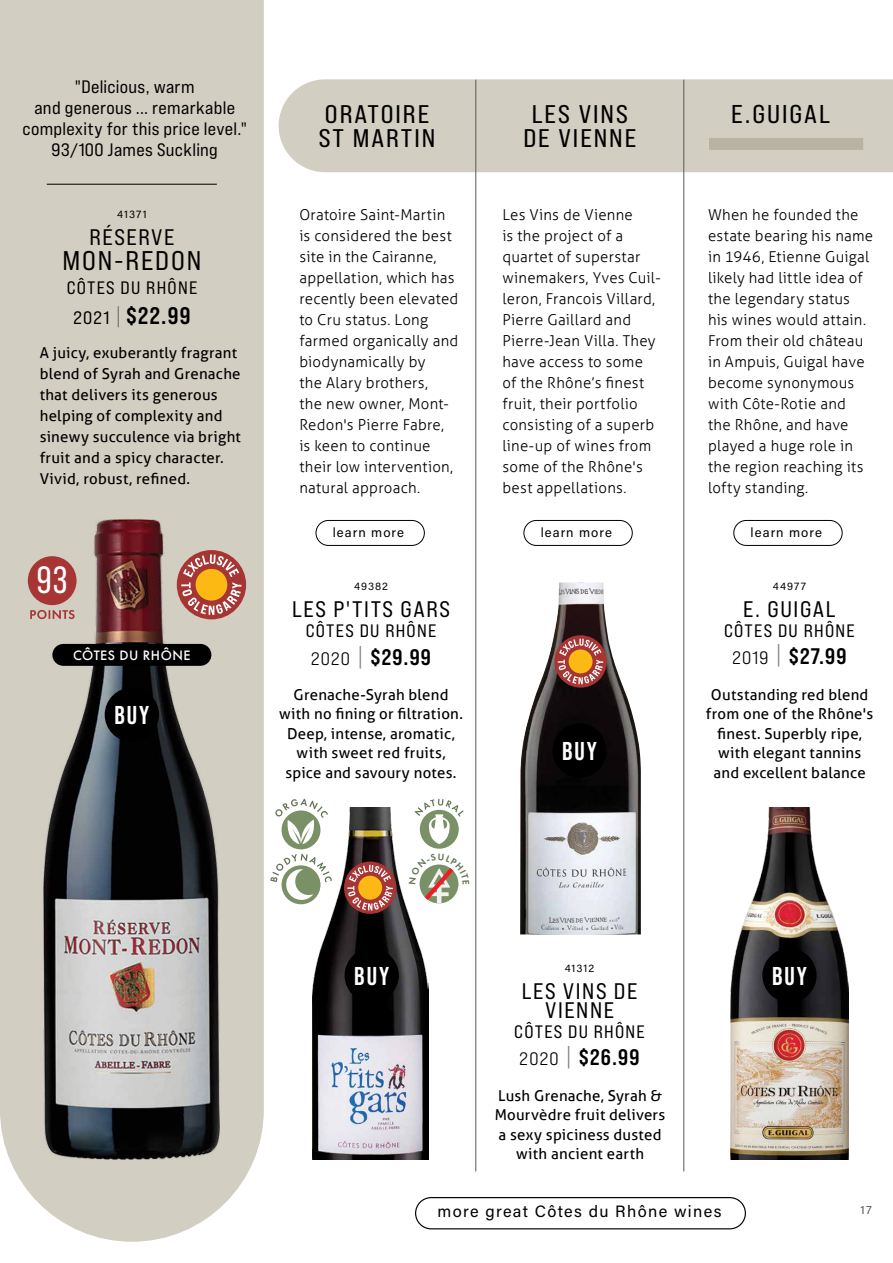
<style>
.page{position:relative;width:893px;height:1263px;background:#fff}
.page>*{position:absolute;margin:0;border:0;box-sizing:border-box;transform-origin:0 0}
.t1{font:37.8px "Bebas Neue Pro";color:#fff}
.t2{font:27px "Bebas Neue Pro Exp Rg";letter-spacing:.07em;color:#000}
.t3{font:700 25.8px "Bebas Neue Pro";letter-spacing:.08em;color:#fff}
.t4{font:25.8px "Bebas Neue Pro Sm E Rg";letter-spacing:.07em;color:#000;scale:1.1 1}
.t5{font:25.5px/24px "Bebas Neue Pro Sm E Rg";letter-spacing:.07em;color:#000;text-align:center;scale:1.1 1}
.t6{font:24px "Bebas Neue Pro Sm E Bd";color:#000}
.t7{font:22.5px/19.5px "Bebas Neue Pro Exp Rg";letter-spacing:.07em;color:#000;text-align:center}
.t8{font:22.5px "Bebas Neue Pro Sm E Bd";letter-spacing:.05em;color:#000}
.t9{font:18px/21px "Bebas Neue Pro Exp Rg";letter-spacing:.025em;color:#000;text-align:center}
.t10{font:18px "Bebas Neue Pro Exp Rg";letter-spacing:.07em;color:#000}
.t11{font:16.35px "Acumin Pro";letter-spacing:.08em;color:#000}
.t12{font:300 15px/21px "Aller";letter-spacing:.015em;color:#000}
.t13{font:15px/19.5px "Aller";letter-spacing:.015em;color:#000;text-align:center}
.t14{font:500 14.1px "Futura PT";letter-spacing:.04em;color:#fff}
.t15{font:13.2px "Acumin Pro";letter-spacing:.08em;color:#000}
.t16{font:12px "Acumin Pro";color:#58595b}
.t17{font:10.5px "Acumin Pro";letter-spacing:.1em;color:#000}
.s1{font-family:"Bebas Neue Pro Exp Rg";font-size:18px}
.s2{font-family:"Bebas Neue Pro Sm E Md";font-size:21px;color:#6d6e71}
.s3{font-family:"Bebas Neue Pro Exp Md";font-size:18px}
.s4{font-family:"Bebas Neue Pro Sm E Md";color:#808285}
</style>
<div class="page">
<div style="left:279px;top:79px;width:614px;height:93px;background:#d2cec1"></div>
<div style="left:0;top:0;width:264px;height:1242px;background:#d2cec1"></div>
<img style="left:44px;top:519px;width:176px;height:640px">
<div style="left:63px;top:644px;width:137px;height:22px;background:#000"></div>
<hr style="left:47px;top:184px;width:170px;height:1px;background:#000">
<div style="left:28px;top:556px;width:49px;height:49px;background:#a73534;border-radius:50%"></div>
<svg style="left:30px;top:610px;width:45px;height:9px"></svg>
<div style="left:105px;top:688px;width:54px;height:54px;background:#000;border-radius:50%"></div>
<div style="left:415px;top:1197px;width:331px;height:32px;border:1px solid #000;border-radius:16px"></div>
<hr style="left:475px;top:80px;width:1px;height:1091px;background:#58595b">
<hr style="left:683px;top:80px;width:1px;height:1091px;background:#58595b">
<img style="left:520px;top:582px;width:121px;height:352px">
<div style="left:552px;top:723px;width:55px;height:55px;background:#000;border-radius:50%"></div>
<img style="left:730px;top:807px;width:118px;height:352px">
<div style="left:762px;top:948px;width:55px;height:54px;background:#000;border-radius:50%"></div>
<img style="left:312px;top:808px;width:116px;height:351px">
<div style="left:345px;top:948px;width:54px;height:54px;background:#000;border-radius:50%"></div>
<div style="left:709px;top:138px;width:154px;height:12px;background:#b9b4a1"></div>
<div style="left:523px;top:520px;width:110px;height:26px;border:1px solid #000;border-radius:12px"></div>
<div style="left:315px;top:520px;width:110px;height:26px;border:1px solid #000;border-radius:12px"></div>
<div style="left:733px;top:520px;width:110px;height:26px;border:1px solid #000;border-radius:12px"></div>
<div style="left:177px;top:550px;width:69px;height:69px;background:#a73534;border-radius:50%"></div>
<svg style="left:181px;top:554px;width:60px;height:61px"></svg>
<div style="left:282px;top:810px;width:38px;height:39px;background:#7a9167;border-radius:50%"></div>
<svg style="left:275px;top:799px;width:53px;height:45px"></svg>
<div style="left:282px;top:865px;width:38px;height:39px;background:#7a9167;border-radius:50%"></div>
<svg style="left:270px;top:854px;width:62px;height:48px"></svg>
<svg style="left:344px;top:861px;width:52px;height:53px"></svg>
<svg style="left:347px;top:865px;width:46px;height:45px;background:#bf734e"></svg>
<div style="left:420px;top:810px;width:39px;height:39px;background:#7a9167;border-radius:50%"></div>
<svg style="left:414px;top:799px;width:50px;height:45px"></svg>
<svg style="left:554px;top:635px;width:53px;height:53px"></svg>
<svg style="left:558px;top:638px;width:45px;height:46px;background:#be714d"></svg>
<svg style="left:409px;top:853px;width:50px;height:50px"></svg>
<p class="t9" style="left:22px;top:76px;width:226px">"Delicious, warm<br>and generous ... remarkable complexity for this price level."<br>93/100 James Suckling</p>
<p class="t17" style="left:117px;top:207px;width:31px">41371</p>
<h3 class="t7" style="left:89px;top:227px;width:87px">RÉSERVE</h3>
<h2 class="t2" style="left:62px;top:244px;width:140px">MON-REDON</h2>
<p class="t10" style="left:67px;top:277px;width:132px">CÔTES DU RHÔNE</p>
<h3 class="t6" style="left:73px;top:301px;width:118px"><span class="s1">2021</span> <span class="s2">|</span> $22.99</h3>
<p class="t13" style="left:40px;top:342px;width:203px;line-height:21px;text-align:left">A juicy, exuberantly fragrant blend of Syrah and Grenache that delivers its generous helping of complexity and sinewy succulence via bright fruit and a spicy character.<br>Vivid, robust, refined.</p>
<h1 class="t1" style="left:37px;top:559px;width:32px">93</h1>
<p class="t14" style="left:73px;top:646px;width:119px">CÔTES DU RHÔNE</p>
<h3 class="t3" style="left:114px;top:700px;width:37px">BUY</h3>
<h3 class="t5" style="left:319px;top:102px;width:107px;text-align:left">ORATOIRE<br>ST MARTIN</h3>
<h3 class="t5" style="left:523px;top:102px;width:104px">LES VINS<br>DE VIENNE</h3>
<h3 class="t4" style="left:731px;top:98px;width:91px">E.GUIGAL</h3>
<p class="t12" style="left:708px;top:204px;width:167px">When he founded the estate bearing his name in 1946, Etienne Guigal likely had little idea of the legendary status his wines would attain.<br>From their old château in Ampuis, Guigal have become synonymous with Côte-Rotie and<br>the Rhône, and have played a huge role in the region reaching its lofty standing.</p>
<p class="t12" style="left:299px;top:204px;width:160px">Oratoire Saint-Martin is considered the best site in the Cairanne, appellation, which has recently been elevated to Cru status. Long farmed organically and biodynamically by<br>the Alary brothers,<br>the new owner, Mont-<br>Redon's Pierre Fabre, is keen to continue their low intervention, natural approach.</p>
<p class="t15" style="left:333px;top:523px;width:73px">learn more</p>
<p class="t15" style="left:541px;top:523px;width:73px">learn more</p>
<p class="t15" style="left:751px;top:523px;width:73px">learn more</p>
<p class="t12" style="left:502px;top:204px;width:160px">Les Vins de Vienne<br>is the project of a quartet of superstar winemakers, Yves Cuil&shy;leron, Francois Villard,<br>Pierre Gaillard and<br>Pierre-Jean Villa. They have access to some of the Rhône’s finest fruit, their portfolio consisting of a superb line-up of wines from some of the Rhône's best appellations.</p>
<p class="t17" style="left:354px;top:579px;width:36px">49382</p>
<h3 class="t7" style="left:292px;top:599px;width:159px">LES P'TITS GARS</h3>
<p class="t10" style="left:306px;top:619px;width:132px">CÔTES DU RHÔNE</p>
<h3 class="t8" style="left:311px;top:644px;width:121px"><span class="s3">2020</span> <span class="s4">|</span> $29.99</h3>
<p class="t13" style="left:279px;top:685px;width:185px">Grenache-Syrah blend with no fining or filtration.<br>Deep, intense, aromatic, with sweet red fruits, spice and savoury notes.</p>
<h3 class="t3" style="left:562px;top:736px;width:37px">BUY</h3>
<p class="t17" style="left:773px;top:579px;width:35px">44977</p>
<h3 class="t7" style="left:743px;top:599px;width:94px">E. GUIGAL</h3>
<p class="t10" style="left:724px;top:619px;width:132px">CÔTES DU RHÔNE</p>
<h3 class="t8" style="left:732px;top:642px;width:116px"><span class="s3">2019</span> <span class="s4">|</span> $27.99</h3>
<p class="t13" style="left:706px;top:685px;width:169px">Outstanding red blend from one of the Rhône's finest. Superbly ripe, with elegant tannins and excellent balance</p>
<p class="t17" style="left:565px;top:961px;width:31px">41312</p>
<h3 class="t7" style="left:522px;top:981px;width:117px">LES VINS DE<br>VIENNE</h3>
<p class="t10" style="left:514px;top:1021px;width:132px">CÔTES DU RHÔNE</p>
<h3 class="t8" style="left:520px;top:1044px;width:121px"><span class="s3">2020</span> <span class="s4">|</span> $26.99</h3>
<p class="t13" style="left:495px;top:1086px;width:172px">Lush Grenache, Syrah &amp;<br>Mourvèdre fruit delivers a sexy spiciness dusted with ancient earth</p>
<h3 class="t3" style="left:354px;top:961px;width:37px">BUY</h3>
<h3 class="t3" style="left:772px;top:961px;width:37px">BUY</h3>
<p class="t11" style="left:438px;top:1200px;width:285px">more great Côtes du Rhône wines</p>
<p class="t16" style="left:860px;top:1202px;width:13px">17</p>
</div>
